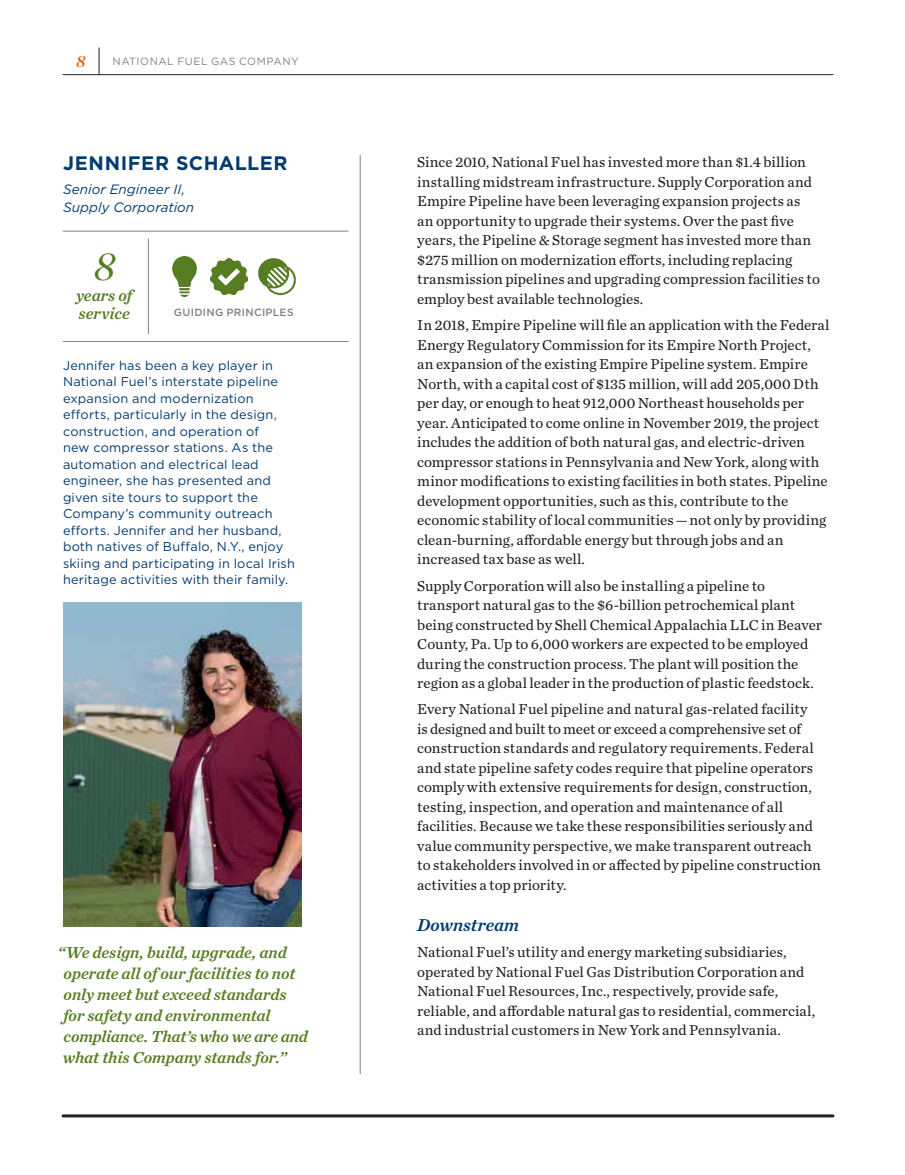
<style>
.page{position:relative;width:905px;height:1175px;background:#fff}
.page>*{position:absolute;margin:0;border:0;box-sizing:border-box;transform-origin:0 0}
.t1{font:italic 39.75px "Chronicle Display";color:#567d22}
.t2{font:700 19.5px "Gotham HTF";letter-spacing:.03em;color:#003b71}
.t3{font:italic 18px "Chronicle Text G2 Semi";color:#003b71}
.t4{font:italic 16.5px/21px "Chronicle Text G2 Semi";letter-spacing:-.005em;color:#567d22}
.t5{font:italic 16.5px "Chronicle Display Semi";color:#e65300}
.t6{font:15px/19.5px "Chronicle Text G2";letter-spacing:.005em;color:#231f20}
.t7{font:italic 13.5px/18px "Gotham HTF";letter-spacing:.005em;color:#003b71}
.t8{font:12.75px/16.5px "Gotham HTF";letter-spacing:.015em;color:#003b71}
.t9{font:10.5px "Gotham HTF";letter-spacing:.05em;color:#808285}
.t10{font:500 10.5px "Gotham HTF";letter-spacing:.03em;color:#808285}
</style>
<div class="page">
<hr style="left:360px;top:155px;width:1px;height:918px;background:#808285">
<img style="left:63px;top:602px;width:238px;height:324px">
<hr style="left:63px;top:341px;width:285px;height:1px;background:#808285">
<hr style="left:63px;top:231px;width:285px;height:1px;background:#808285">
<hr style="left:148px;top:239px;width:1px;height:95px;background:#808285">
<img style="left:172px;top:257px;width:25px;height:39px">
<img style="left:211px;top:258px;width:36px;height:37px">
<img style="left:258px;top:258px;width:38px;height:38px">
<hr style="left:63px;top:74px;width:769px;height:1px;background:#231f20">
<hr style="left:63px;top:1114px;width:769px;height:3px;background:#231f20">
<svg style="left:99px;top:48px;width:1px;height:27px"></svg>
<p class="t5" style="left:76px;top:48px;width:11px">8</p>
<p class="t9" style="left:112px;top:56px;width:188px">NATIONAL FUEL GAS COMPANY</p>
<h2 class="t2" style="left:63px;top:152px;width:226px">JENNIFER SCHALLER</h2>
<p class="t7" style="left:63px;top:180px;width:133px">Senior Engineer II,<br>Supply Corporation</p>
<h1 class="t1" style="left:93px;top:234px;width:23px">8</h1>
<p class="t4" style="left:76px;top:285px;width:58px;line-height:18px">years of service</p>
<p class="t10" style="left:174px;top:306px;width:121px">GUIDING PRINCIPLES</p>
<p class="t8" style="left:63px;top:357px;width:233px">Jennifer has been a key player in National Fuel’s interstate pipeline expansion and modernization efforts, particularly in the design, construction, and operation of<br>new compressor stations. As the automation and electrical lead engineer, she has presented and given site tours to support the Company’s community outreach efforts. Jennifer and her husband, both natives of Buffalo, N.Y., enjoy skiing and participating in local Irish heritage activities with their family.</p>
<p class="t4" style="left:63px;top:941px;width:246px;text-indent:-5px">“We design, build, upgrade, and operate all of our facilities to not only meet but exceed standards for safety and environmental compliance. That’s who we are and what this Company stands for.”</p>
<p class="t6" style="left:417px;top:152px;width:404px">Since 2010, National Fuel has invested more than $1.4 billion installing midstream infrastructure. Supply Corporation and Empire Pipeline have been leveraging expansion projects as an opportunity to upgrade their systems. Over the past five years, the Pipeline &amp; Storage segment has invested more than $275 million on modernization efforts, including replacing transmission pipelines and upgrading compression facilities to employ best available technologies.</p>
<p class="t6" style="left:417px;top:314px;width:414px">In 2018, Empire Pipeline will file an application with the Federal Energy Regulatory Commission for its Empire North Project, an expansion of the existing Empire Pipeline system. Empire North, with a capital cost of $135 million, will add 205,000 Dth per day, or enough to heat 912,000 Northeast households per year. Anticipated to come online in November 2019, the project includes the addition of both natural gas, and electric-driven compressor stations in Pennsylvania and New York, along with minor modifications to existing facilities in both states. Pipeline development opportunities, such as this, contribute to the economic stability of local communities — not only by providing clean-burning, affordable energy but through jobs and an increased tax base as well.</p>
<p class="t6" style="left:417px;top:575px;width:406px">Supply Corporation will also be installing a pipeline to transport natural gas to the $6-billion petrochemical plant being constructed by Shell Chemical Appalachia LLC in Beaver County, Pa. Up to 6,000 workers are expected to be employed during the construction process. The plant will position the region as a global leader in the production of plastic feedstock.</p>
<p class="t6" style="left:417px;top:698px;width:405px">Every National Fuel pipeline and natural gas-related facility is designed and built to meet or exceed a comprehensive set of construction standards and regulatory requirements. Federal and state pipeline safety codes require that pipeline operators comply with extensive requirements for design, construction, testing, inspection, and operation and maintenance of all facilities. Because we take these responsibilities seriously and value community perspective, we make transparent outreach to stakeholders involved in or affected by pipeline construction activities a top priority.</p>
<p class="t3" style="left:417px;top:911px;width:103px">Downstream</p>
<p class="t6" style="left:417px;top:941px;width:399px">National Fuel’s utility and energy marketing subsidiaries, operated by National Fuel Gas Distribution Corporation and National Fuel Resources, Inc., respectively, provide safe, reliable, and affordable natural gas to residential, commercial, and industrial customers in New York and Pennsylvania.</p>
</div>
